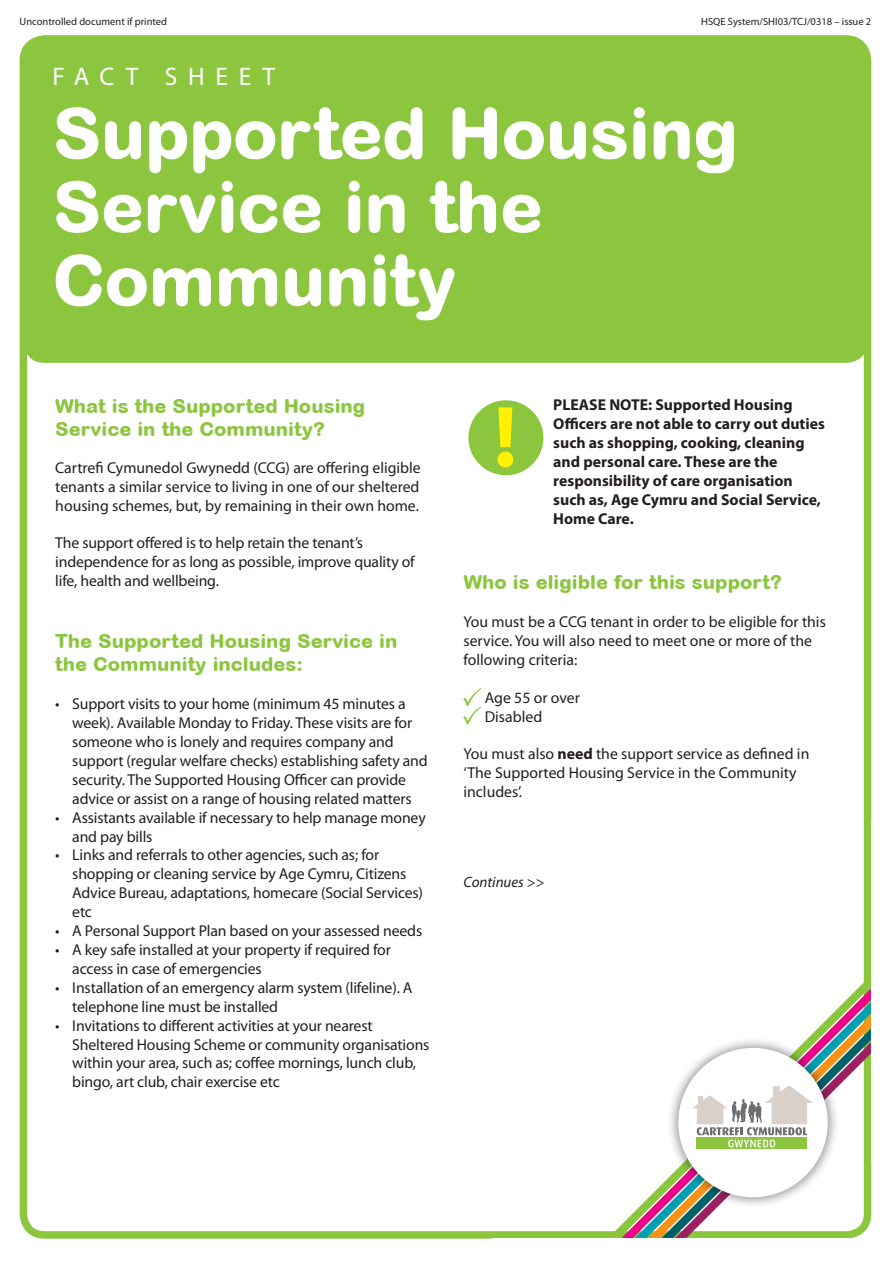
<style>
.page{position:relative;width:893px;height:1263px;background:#fff}
.page>*{position:absolute;margin:0;border:0;box-sizing:border-box;transform-origin:0 0}
.t1{font:700 87.6px "Myriad Pro";color:#fff101}
.t2{font:800 70.5px/73.5px "Arial Rounded MT";letter-spacing:-.01em;color:#fff}
.t3{font:25.5px "Myriad Pro";letter-spacing:.42em;color:#fff}
.t4{font:800 19.5px/23.4px "Arial Rounded MT";color:#8bc63e}
.t5{font:15.75px/18.9px "Myriad Pro";letter-spacing:-.01em;color:#231f20}
.t6{font:700 15.75px/18.9px "Myriad Pro";color:#231f20}
.t7{font:italic 15px "Myriad Pro";color:#231f20}
.t8{font:10.5px "Myriad Pro";color:#231f20}
.s1{font-weight:700}
</style>
<div class="page">
<div style="left:23px;top:35px;width:844px;height:328px;background:#8bc63e;border-radius:21px"></div>
<div style="left:20px;top:35px;width:851px;height:1204px;border:8px solid #8bc63e;border-radius:21px"></div>
<svg style="left:533px;top:951px;width:339px;height:288px"></svg>
<div style="left:667px;top:1036px;width:172px;height:173px;background:#231f20;opacity:.45"></div>
<div style="left:678px;top:1048px;width:150px;height:149px;background:#fff;border-radius:50%"></div>
<svg style="left:696px;top:1147px;width:111px;height:2px"></svg>
<svg style="left:692px;top:1085px;width:121px;height:62px"></svg>
<div style="left:871px;top:821px;width:22px;height:343px;background:#fff"></div>
<div style="left:466px;top:398px;width:80px;height:80px;background:#8bc63e;border-radius:50%"></div>
<div style="left:463px;top:395px;width:86px;height:85px;border:5px solid #fff;border-radius:50%"></div>
<svg style="left:463px;top:688px;width:18px;height:37px"></svg>
<p class="t8" style="left:20px;top:16px;width:149px">Uncontrolled document if printed</p>
<p class="t8" style="left:701px;top:16px;width:172px">HSQE System/SHl03/TCJ/0318 – issue 2</p>
<p class="t3" style="left:53px;top:63px;width:224px">FACT SHEET</p>
<p class="t2" style="left:52px;top:96px;width:687px">Supported Housing<br>Service in the<br>Community</p>
<p class="t4" style="left:55px;top:394px;width:312px">What is the Supported Housing<br>Service in the Community?</p>
<p class="t5" style="left:55px;top:458px;width:367px;text-align:justify">Cartrefi Cymunedol Gwynedd (CCG) are offering eligible tenants a similar service to living in one of our sheltered housing schemes, but, by remaining in their own home.</p>
<p class="t5" style="left:55px;top:534px;width:361px">The support offered is to help retain the tenant’s independence for as long as possible, improve quality of life, health and wellbeing.</p>
<p class="t4" style="left:55px;top:629px;width:344px">The Supported Housing Service in the Community includes:</p>
<p class="t5" style="left:72px;top:695px;width:357px;text-indent:-17px">• Support visits to your home (minimum 45 minutes a week). Available Monday to Friday. These visits are for someone who is lonely and requires company and support (regular welfare checks) establishing safety and security. The Supported Housing Officer can provide advice or assist on a range of housing related matters</p>
<p class="t5" style="left:72px;top:808px;width:355px;text-indent:-17px">• Assistants available if necessary to help manage money and pay bills</p>
<p class="t5" style="left:72px;top:846px;width:352px;text-indent:-17px">• Links and referrals to other agencies, such as; for shopping or cleaning service by Age Cymru, Citizens Advice Bureau, adaptations, homecare (Social Services) etc</p>
<p class="t5" style="left:55px;top:922px;width:368px">• A Personal Support Plan based on your assessed needs</p>
<p class="t5" style="left:72px;top:940px;width:320px;text-indent:-17px">• A key safe installed at your property if required for access in case of emergencies</p>
<p class="t5" style="left:72px;top:978px;width:342px;text-indent:-17px">• Installation of an emergency alarm system (lifeline). A telephone line must be installed</p>
<p class="t5" style="left:72px;top:1016px;width:359px;text-indent:-17px">• Invitations to different activities at your nearest Sheltered Housing Scheme or community organisations within your area, such as; coffee mornings, lunch club, bingo, art club, chair exercise etc</p>
<p class="t1" style="left:494px;top:380px;width:25px">!</p>
<p class="t6" style="left:553px;top:395px;width:273px">PLEASE NOTE: Supported Housing<br>Officers are not able to carry out duties such as shopping, cooking, cleaning and personal care. These are the responsibility of care organisation such as, Age Cymru and Social Service,<br>Home Care.</p>
<p class="t4" style="left:463px;top:570px;width:320px">Who is eligible for this support?</p>
<p class="t5" style="left:463px;top:613px;width:364px">You must be a CCG tenant in order to be eligible for this service. You will also need to meet one or more of the following criteria:</p>
<p class="t5" style="left:485px;top:688px;width:97px">Age 55 or over</p>
<p class="t5" style="left:485px;top:707px;width:59px">Disabled</p>
<p class="t5" style="left:463px;top:745px;width:347px">You must also <span class="s1">need</span> the support service as defined in ‘The Supported Housing Service in the Community includes’.</p>
<p class="t7" style="left:463px;top:874px;width:83px">Continues &gt;&gt;</p>
</div>
